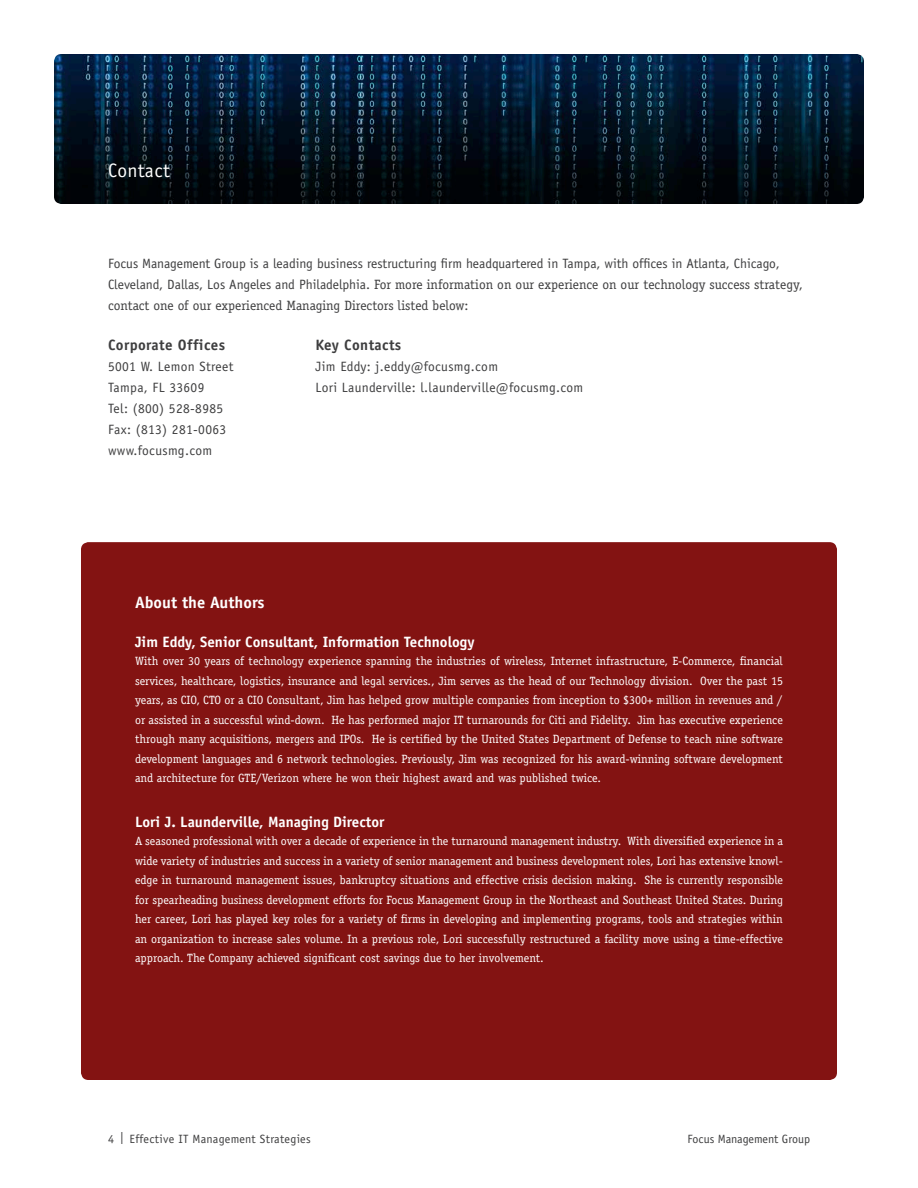
<style>
.page{position:relative;width:918px;height:1188px;background:#fff}
.page>*{position:absolute;margin:0;border:0;box-sizing:border-box;transform-origin:0 0}
.t1{font:19.5px "Officina Sans Std";letter-spacing:.02em;color:#fff}
.t2{font:700 16.5px "Officina Sans Std";color:#fff}
.t3{font:700 15px "Officina Sans Std";color:#fff}
.t4{font:700 15px "Officina Sans Std";letter-spacing:.025em;color:#3e3e3f}
.t5{font:13.5px/21px "Officina Sans Std";letter-spacing:.005em;color:#3e3e3f}
.t6{font:13.5px/21px "Officina Sans Std";letter-spacing:.025em;color:#3e3e3f}
.t7{font:12px/19.5px "Officina Serif Std";color:#fff;text-align:justify}
.t8{font:12px "Officina Sans Std";letter-spacing:.025em;color:#3e3e3f}
.t9{font:12px "Officina Sans Std";letter-spacing:.005em;color:#3e3e3f}
.s1{font-family:"Officina Serif Std"}
</style>
<div class="page">
<img style="left:54px;top:54px;width:810px;height:150px">
<div style="left:81px;top:542px;width:756px;height:538px;background:#831312;border-radius:7px"></div>
<p class="t1" style="left:108px;top:159px;width:63px">Contact</p>
<p class="t5" style="left:108px;top:253px;width:696px">Focus Management Group is a leading business restructuring firm headquartered in Tampa, with offices in Atlanta, Chicago,<br>Cleveland, Dallas, Los Angeles and Philadelphia. <span class="s1">For more information on our experience on our technology success strategy, contact one of our experienced Managing Directors listed below:</span></p>
<p class="t4" style="left:316px;top:335px;width:87px">Key Contacts</p>
<p class="t6" style="left:316px;top:356px;width:269px">Jim Eddy: j.eddy@focusmg.com<br>Lori Launderville: l.launderville@focusmg.com</p>
<p class="t4" style="left:108px;top:335px;width:119px">Corporate Offices</p>
<p class="t6" style="left:108px;top:356px;width:127px">5001 W. Lemon Street<br>Tampa, FL 33609<br>Tel: (800) 528-8985<br>Fax: (813) 281-0063 www.focusmg.com</p>
<p class="t2" style="left:135px;top:592px;width:131px">About the Authors</p>
<p class="t3" style="left:135px;top:633px;width:341px">Jim Eddy, Senior Consultant, Information Technology</p>
<p class="t7" style="left:135px;top:651px;width:650px">With over 30 years of technology experience spanning the industries of wireless, Internet infrastructure, E-Commerce, financial services, healthcare, logistics, insurance and legal services., Jim serves as the head of our Technology division. Over the past 15 years, as CIO, CTO or a CIO Consultant, Jim has helped grow multiple companies from inception to $300+ million in revenues and / or assisted in a successful wind-down. He has performed major IT turnarounds for Citi and Fidelity. Jim has executive experience through many acquisitions, mergers and IPOs. He is certified by the United States Department of Defense to teach nine software development languages and 6 network technologies. Previously, Jim was recognized for his award-winning software development and architecture for GTE/Verizon where he won their highest award and was published twice.</p>
<p class="t3" style="left:135px;top:813px;width:251px">Lori J. Launderville, Managing Director</p>
<p class="t7" style="left:135px;top:831px;width:650px">A seasoned professional with over a decade of experience in the turnaround management industry. With diversified experience in a wide variety of industries and success in a variety of senior management and business development roles, Lori has extensive knowl&shy;edge in turnaround management issues, bankruptcy situations and effective crisis decision making. She is currently responsible for spearheading business development efforts for Focus Management Group in the Northeast and Southeast United States. During her career, Lori has played key roles for a variety of firms in developing and implementing programs, tools and strategies within an organization to increase sales volume. In a previous role, Lori successfully restructured a facility move using a time-effective approach. The Company achieved significant cost savings due to her involvement.</p>
<p class="t8" style="left:108px;top:1132px;width:204px">4 | Effective IT Management Strategies</p>
<p class="t9" style="left:688px;top:1132px;width:124px">Focus Management Group</p>
</div>
